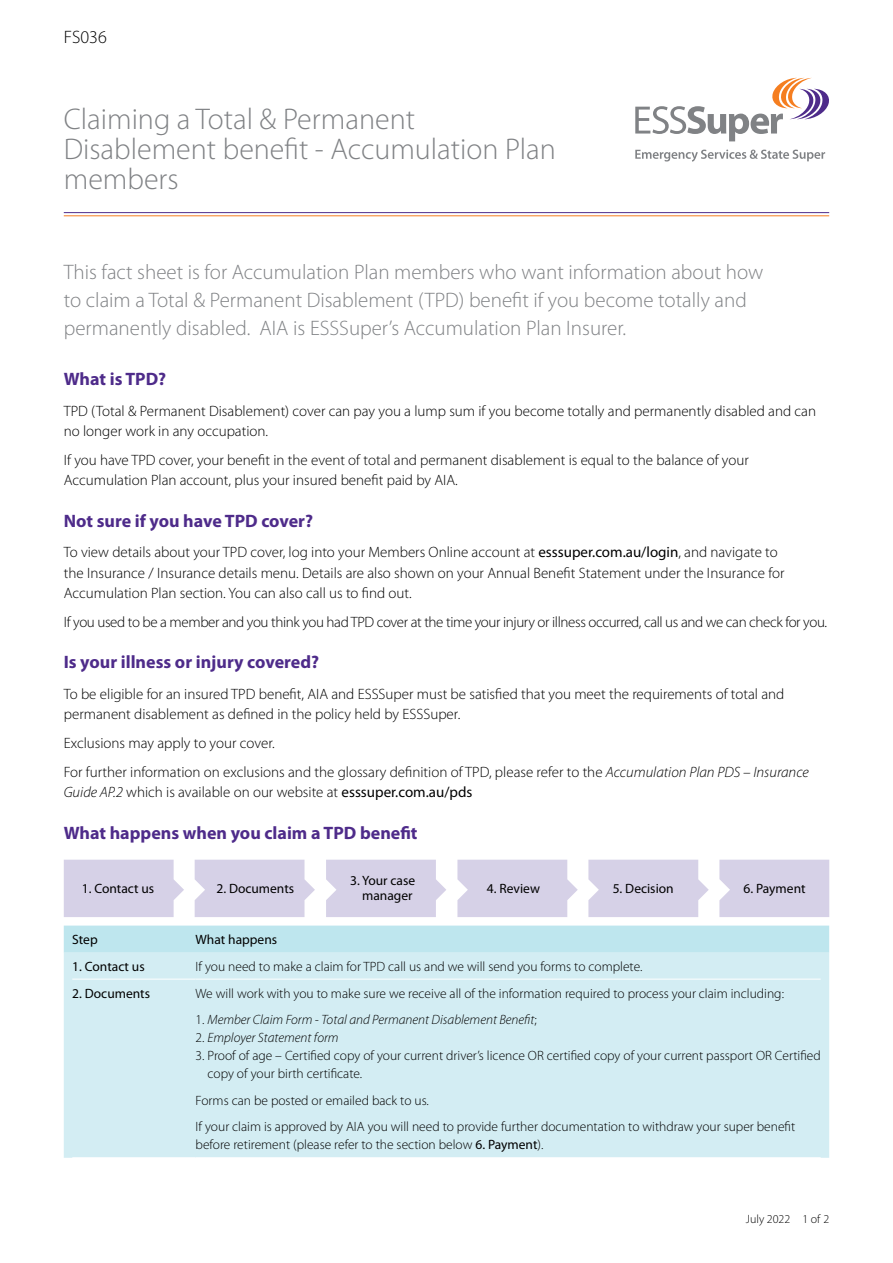
<style>
.page{position:relative;width:893px;height:1263px;background:#fff}
.page>*{position:absolute;margin:0;border:0;box-sizing:border-box;transform-origin:0 0}
.t1{font:300 30px/30px "Myriad Pro";color:#808285}
.t2{font:300 21px/27.8px "Myriad Pro";color:#808285}
.t3{font:700 18px "Myriad Pro";color:#4e2b8a}
.t4{font:300 18px "Myriad Pro";color:#000}
.t5{font:300 15px/20.2px "Myriad Pro";color:#000}
.t6{font:300 15px "Myriad Pro";letter-spacing:-.025em;color:#000}
.t7{font:300 13.5px/18px "Myriad Pro";color:#000}
.t8{font:13.5px/15px "Myriad Pro";color:#000;text-align:right}
.t9{font:italic 300 13.5px "Myriad Pro";color:#000}
.t10{font:300 12px "Myriad Pro";color:#000}
.s1{font-weight:400}
.s2{font-style:italic}
.s3{font-style:normal}
</style>
<div class="page">
<div style="left:719px;top:860px;width:110px;height:57px;background:#d6d1e7"></div>
<svg style="left:64px;top:860px;width:120px;height:57px;background:#d8d4e8"></svg>
<svg style="left:195px;top:860px;width:120px;height:57px;background:#d9d4e9"></svg>
<svg style="left:326px;top:860px;width:120px;height:57px;background:#d9d4e9"></svg>
<svg style="left:457px;top:860px;width:121px;height:57px;background:#d9d5e9"></svg>
<svg style="left:588px;top:860px;width:121px;height:57px;background:#d9d5e9"></svg>
<svg style="left:64px;top:925px;width:765px;height:28px;background:#c0e6ee"></svg>
<div style="left:64px;top:953px;width:765px;height:205px;background:#d3edf3"></div>
<hr style="left:72px;top:979px;width:124px;height:1px;background:#fff">
<hr style="left:196px;top:979px;width:625px;height:1px;background:#fff">
<hr style="left:72px;top:1157px;width:124px;height:1px;background:#fff">
<hr style="left:196px;top:1157px;width:625px;height:1px;background:#fff">
<hr style="left:64px;top:212px;width:765px;height:1px;background:#4e2b8a">
<hr style="left:64px;top:215px;width:765px;height:1px;background:#f57e20">
<svg style="left:635px;top:78px;width:194px;height:63px"></svg>
<svg style="left:635px;top:150px;width:190px;height:12px"></svg>
<p class="t4" style="left:64px;top:27px;width:45px">FS036</p>
<h1 class="t1" style="left:64px;top:104px;width:494px">Claiming a Total &amp; Permanent<br>Disablement benefit - Accumulation Plan members</h1>
<h2 class="t2" style="left:64px;top:259px;width:701px">This fact sheet is for Accumulation Plan members who want information about how to claim a Total &amp; Permanent Disablement (TPD) benefit if you become totally and permanently disabled. AIA is ESSSuper’s Accumulation Plan Insurer.</h2>
<p class="t3" style="left:64px;top:367px;width:104px">What is TPD?</p>
<p class="t5" style="left:64px;top:401px;width:754px">TPD (Total &amp; Permanent Disablement) cover can pay you a lump sum if you become totally and permanently disabled and can no longer work in any occupation.</p>
<p class="t5" style="left:64px;top:450px;width:686px">If you have TPD cover, your benefit in the event of total and permanent disablement is equal to the balance of your<br>Accumulation Plan account, plus your insured benefit paid by AIA.</p>
<p class="t3" style="left:64px;top:509px;width:251px">Not sure if you have TPD cover?</p>
<p class="t5" style="left:64px;top:543px;width:722px">To view details about your TPD cover, log into your Members Online account at <span class="s1">esssuper.com.au/login</span>, and navigate to the Insurance / Insurance details menu. Details are also shown on your Annual Benefit Statement under the Insurance for<br>Accumulation Plan section. You can also call us to find out.</p>
<p class="t6" style="left:64px;top:613px;width:765px">If you used to be a member and you think you had TPD cover at the time your injury or illness occurred, call us and we can check for you.</p>
<p class="t3" style="left:64px;top:650px;width:257px">Is your illness or injury covered?</p>
<p class="t5" style="left:64px;top:684px;width:722px">To be eligible for an insured TPD benefit, AIA and ESSSuper must be satisfied that you meet the requirements of total and permanent disablement as defined in the policy held by ESSSuper.</p>
<p class="t5" style="left:64px;top:729px;width:746px;line-height:28.8px">Exclusions may apply to your cover.<br>For further information on exclusions and the glossary definition of TPD, please refer to the <span class="s2">Accumulation Plan PDS – Insurance</span></p>
<p class="t5" style="left:64px;top:782px;width:410px"><span class="s2">Guide AP.2</span> which is available on our website at <span class="s1">esssuper.com.au/pds</span></p>
<p class="t3" style="left:64px;top:821px;width:355px">What happens when you claim a TPD benefit</p>
<p class="t8" style="left:82px;top:880px;width:74px">1. Contact us</p>
<p class="t8" style="left:216px;top:880px;width:79px">2. Documents</p>
<p class="t8" style="left:350px;top:873px;width:67px">3. Your case manager</p>
<p class="t8" style="left:487px;top:880px;width:55px">4. Review</p>
<p class="t8" style="left:613px;top:880px;width:63px">5. Decision</p>
<p class="t8" style="left:743px;top:880px;width:64px">6. Payment</p>
<p class="t8" style="left:72px;top:932px;width:27px">Step</p>
<p class="t8" style="left:196px;top:932px;width:83px">What happens</p>
<p class="t8" style="left:72px;top:958px;width:74px">1. Contact us</p>
<p class="t7" style="left:196px;top:957px;width:448px">If you need to make a claim for TPD call us and we will send you forms to complete.</p>
<p class="t8" style="left:72px;top:985px;width:79px">2. Documents</p>
<p class="t7" style="left:196px;top:984px;width:590px">We will work with you to make sure we receive all of the information required to process your claim including:</p>
<p class="t9" style="left:196px;top:1012px;width:343px"><span class="s3">1.</span> Member Claim Form - Total and Permanent Disablement Benefit<span class="s3">;</span></p>
<p class="t9" style="left:196px;top:1030px;width:145px"><span class="s3">2.</span> Employer Statement form</p>
<p class="t7" style="left:207px;top:1047px;width:615px;text-indent:-12px">3. Proof of age – Certified copy of your current driver’s licence OR certified copy of your current passport OR Certified copy of your birth certificate.</p>
<p class="t7" style="left:196px;top:1087px;width:601px;line-height:26.5px">Forms can be posted or emailed back to us.<br>If your claim is approved by AIA you will need to provide further documentation to withdraw your super benefit</p>
<p class="t7" style="left:196px;top:1136px;width:349px">before retirement (please refer to the section below <span class="s1">6. Payment</span>).</p>
<p class="t10" style="left:746px;top:1212px;width:85px">July 2022 1 of 2</p>
</div>
